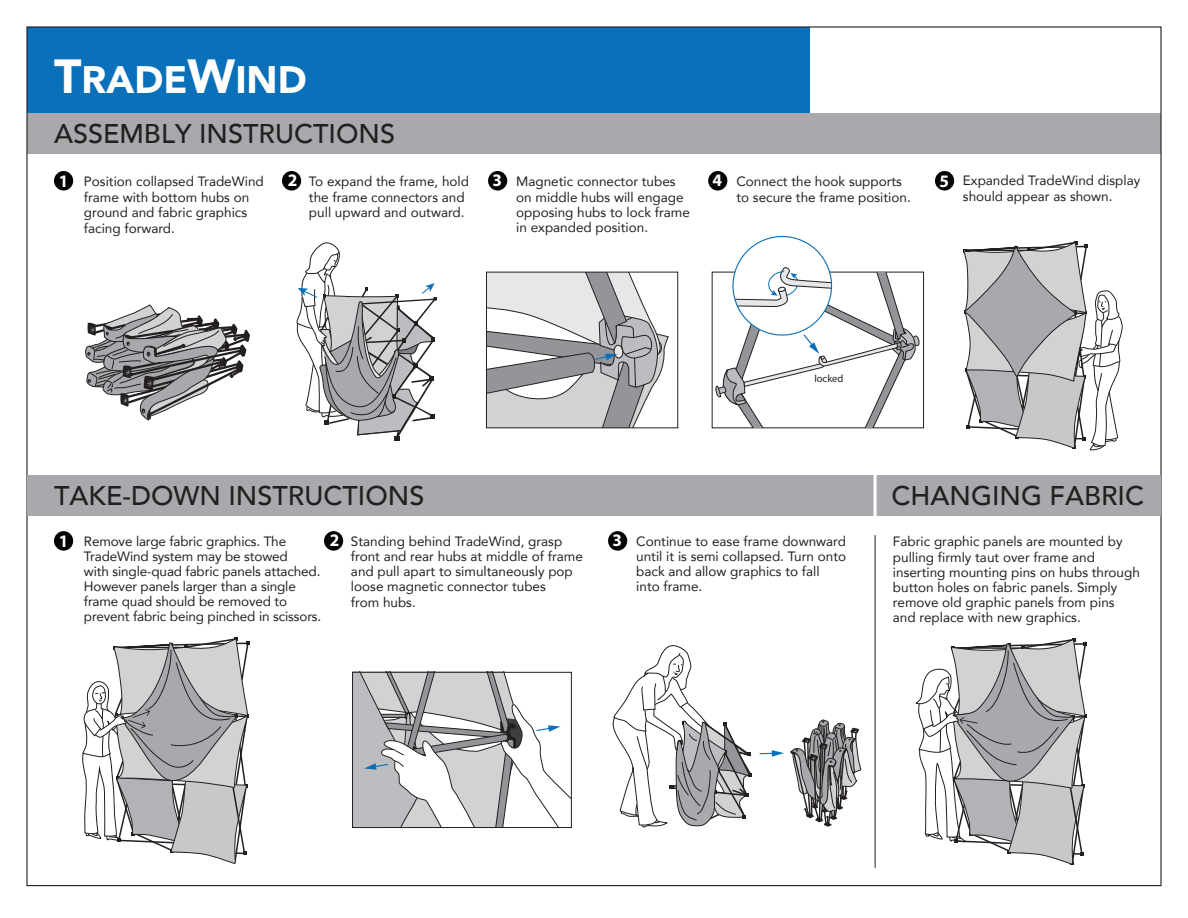
<style>
.page{position:relative;width:1188px;height:918px;background:#fff}
.page>*{position:absolute;margin:0;border:0;box-sizing:border-box;transform-origin:0 0}
.t1{font:900 38.25px "Avenir";color:#fff}
.t2{font:500 27px "Avenir";color:#231f20}
.t3{font:13.5px/15.3px "Avenir";color:#231f20}
.t4{font:10.5px "Myriad Pro";color:#231f20}
.s1{font-size:47.7px}
.s2{font-family:"Myriad";font-weight:700;font-size:17.55px;color:#fff}
</style>
<div class="page">
<div style="left:27px;top:27px;width:783px;height:86px;background:#0970b9"></div>
<div style="left:27px;top:113px;width:1134px;height:41px;background:#a8a9ad"></div>
<div style="left:54px;top:531px;width:19px;height:20px;background:#050604;border-radius:50%"></div>
<div style="left:324px;top:531px;width:19px;height:20px;background:#050604;border-radius:50%"></div>
<div style="left:608px;top:531px;width:19px;height:20px;background:#050604;border-radius:50%"></div>
<div style="left:54px;top:171px;width:19px;height:20px;background:#050604;border-radius:50%"></div>
<div style="left:282px;top:171px;width:19px;height:20px;background:#050604;border-radius:50%"></div>
<div style="left:935px;top:171px;width:19px;height:20px;background:#050604;border-radius:50%"></div>
<div style="left:488px;top:171px;width:19px;height:20px;background:#050604;border-radius:50%"></div>
<div style="left:708px;top:171px;width:19px;height:20px;background:#050604;border-radius:50%"></div>
<div style="left:27px;top:475px;width:1134px;height:41px;background:#a8a9ad"></div>
<hr style="left:874px;top:474px;width:3px;height:52px;background:#fff">
<hr style="left:875px;top:535px;width:1px;height:333px;background:#231f20">
<div style="left:712px;top:272px;width:212px;height:156px;background:#fff;border:1px solid #231f20"></div>
<svg style="left:963px;top:241px;width:160px;height:210px"></svg>
<svg style="left:82px;top:637px;width:168px;height:227px"></svg>
<svg style="left:354px;top:674px;width:216px;height:152px"></svg>
<svg style="left:488px;top:274px;width:181px;height:152px"></svg>
<svg style="left:915px;top:638px;width:172px;height:227px"></svg>
<svg style="left:613px;top:645px;width:139px;height:183px"></svg>
<svg style="left:85px;top:304px;width:165px;height:116px"></svg>
<svg style="left:790px;top:720px;width:71px;height:107px"></svg>
<svg style="left:296px;top:242px;width:141px;height:199px"></svg>
<svg style="left:760px;top:750px;width:24px;height:7px"></svg>
<div style="left:486px;top:272px;width:192px;height:156px;border:1px solid #231f20"></div>
<div style="left:352px;top:672px;width:220px;height:156px;border:1px solid #231f20"></div>
<svg style="left:715px;top:235px;width:205px;height:193px"></svg>
<h1 class="t1" style="left:54px;top:47px;width:254px"><span class="s1">T</span>RADE<span class="s1">W</span>IND</h1>
<h2 class="t2" style="left:54px;top:110px;width:343px">ASSEMBLY INSTRUCTIONS</h2>
<p class="t3" style="left:516px;top:173px;width:175px;text-indent:-24px"><span class="s2">3</span> Magnetic connector tubes on middle hubs will engage opposing hubs to lock frame in expanded position.</p>
<p class="t3" style="left:736px;top:172px;width:176px;line-height:16.2px;text-indent:-24px"><span class="s2">4</span> Connect the hook supports to secure the frame position.</p>
<p class="t3" style="left:84px;top:173px;width:181px;line-height:15.8px;text-indent:-25px"><span class="s2">1</span> Position collapsed TradeWind frame with bottom hubs on ground and fabric graphics facing forward.</p>
<p class="t3" style="left:309px;top:173px;width:162px;text-indent:-21px"><span class="s2">2</span> To expand the frame, hold the frame connectors and pull upward and outward.</p>
<p class="t3" style="left:940px;top:172px;width:202px;line-height:16.2px;text-align:center"><span class="s2">5</span> Expanded TradeWind display should appear as shown.</p>
<p class="t4" style="left:814px;top:372px;width:31px">locked</p>
<h2 class="t2" style="left:54px;top:472px;width:372px">TAKE-DOWN INSTRUCTIONS</h2>
<h2 class="t2" style="left:891px;top:472px;width:254px">CHANGING FABRIC</h2>
<p class="t3" style="left:893px;top:533px;width:248px">Fabric graphic panels are mounted by pulling firmly taut over frame and inserting mounting pins on hubs through button holes on fabric panels. Simply remove old graphic panels from pins and replace with new graphics.</p>
<p class="t3" style="left:84px;top:533px;width:239px;text-indent:-25px"><span class="s2">1</span> Remove large fabric graphics. The TradeWind system may be stowed<br>with single-quad fabric panels attached.<br>However panels larger than a single frame quad should be removed to prevent fabric being pinched in scissors.</p>
<p class="t3" style="left:351px;top:533px;width:233px;text-indent:-21px"><span class="s2">2</span> Standing behind TradeWind, grasp front and rear hubs at middle of frame and pull apart to simultaneously pop loose magnetic connector tubes<br>from hubs.</p>
<p class="t3" style="left:636px;top:533px;width:211px;text-indent:-24px"><span class="s2">3</span> Continue to ease frame downward until it is semi collapsed. Turn onto back and allow graphics to fall into frame.</p>
</div>
